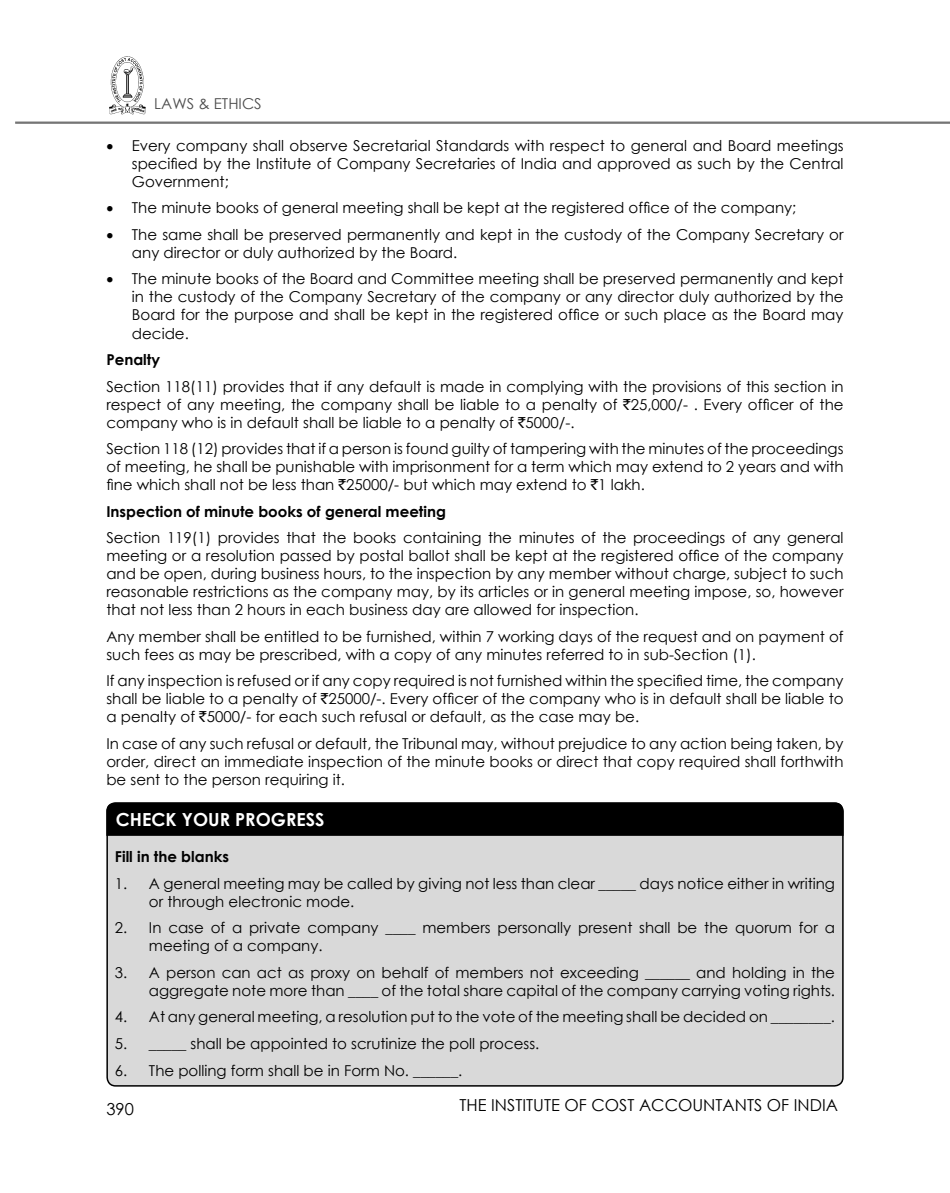
<style>
.page{position:relative;width:950px;height:1193px;background:#fff}
.page>*{position:absolute;margin:0;border:0;box-sizing:border-box;transform-origin:0 0}
.No_Spacing{font:700 18px "Century Gothic";color:#fff}
.t1{font:16.5px "Century Gothic";color:#000}
.List_Paragraph{font:15px/18px "Century Gothic";color:#000;text-align:justify}
.No_Spacing-2{font:15px/18px "Century Gothic";color:#000}
.No_Spacing-3{font:700 15px "Century Gothic";color:#000}
.t2{font:15px "Century Gothic";color:#4d4d4d}
.s1{font-family:"Rupee Foradian"}
</style>
<div class="page">
<svg style="left:15px;top:121px;width:934px;height:3px;background:#959595"></svg>
<div style="left:107px;top:803px;width:735px;height:282px;background:#d9d9d9;border-radius:9px"></div>
<div style="left:106px;top:802px;width:737px;height:33px;background:#000"></div>
<img style="left:110px;top:57px;width:35px;height:57px">
<p class="t2" style="left:154px;top:93px;width:109px">LAWS &amp; ETHICS</p>
<p class="List_Paragraph" style="left:132px;top:136px;width:713px;text-indent:-26px">• Every company shall observe Secretarial Standards with respect to general and Board meetings specified by the Institute of Company Secretaries of India and approved as such by the Central Government;</p>
<p class="List_Paragraph" style="left:106px;top:199px;width:691px">• The minute books of general meeting shall be kept at the registered office of the company;</p>
<p class="List_Paragraph" style="left:132px;top:225px;width:712px;text-indent:-26px">• The same shall be preserved permanently and kept in the custody of the Company Secretary or any director or duly authorized by the Board.</p>
<p class="List_Paragraph" style="left:132px;top:270px;width:713px;text-indent:-26px">• The minute books of the Board and Committee meeting shall be preserved permanently and kept in the custody of the Company Secretary of the company or any director duly authorized by the Board for the purpose and shall be kept in the registered office or such place as the Board may decide.</p>
<p class="No_Spacing-3" style="left:106px;top:348px;width:55px">Penalty</p>
<p class="List_Paragraph" style="left:106px;top:377px;width:738px">Section 118(11) provides that if any default is made in complying with the provisions of this section in respect of any meeting, the company shall be liable to a penalty of <span class="s1">`</span>25,000/- . Every officer of the company who is in default shall be liable to a penalty of <span class="s1">`</span>5000/-.</p>
<p class="List_Paragraph" style="left:106px;top:439px;width:738px">Section 118 (12) provides that if a person is found guilty of tampering with the minutes of the proceedings of meeting, he shall be punishable with imprisonment for a term which may extend to 2 years and with fine which shall not be less than <span class="s1">`</span>25000/- but which may extend to <span class="s1">`</span>1 lakh.</p>
<p class="No_Spacing-3" style="left:106px;top:499px;width:341px">Inspection of minute books of general meeting</p>
<p class="List_Paragraph" style="left:106px;top:528px;width:738px">Section 119(1) provides that the books containing the minutes of the proceedings of any general meeting or a resolution passed by postal ballot shall be kept at the registered office of the company and be open, during business hours, to the inspection by any member without charge, subject to such reasonable restrictions as the company may, by its articles or in general meeting impose, so, however that not less than 2 hours in each business day are allowed for inspection.</p>
<p class="List_Paragraph" style="left:106px;top:627px;width:738px">Any member shall be entitled to be furnished, within 7 working days of the request and on payment of such fees as may be prescribed, with a copy of any minutes referred to in sub-Section (1).</p>
<p class="List_Paragraph" style="left:106px;top:671px;width:738px">If any inspection is refused or if any copy required is not furnished within the specified time, the company shall be liable to a penalty of <span class="s1">`</span>25000/-. Every officer of the company who is in default shall be liable to a penalty of <span class="s1">`</span>5000/- for each such refusal or default, as the case may be.</p>
<p class="List_Paragraph" style="left:106px;top:734px;width:738px">In case of any such refusal or default, the Tribunal may, without prejudice to any action being taken, by order, direct an immediate inspection of the minute books or direct that copy required shall forthwith be sent to the person requiring it.</p>
<p class="No_Spacing" style="left:116px;top:805px;width:210px">CHECK YOUR PROGRESS</p>
<p class="No_Spacing-3" style="left:115px;top:845px;width:115px">Fill in the blanks</p>
<p class="No_Spacing-2" style="left:149px;top:874px;width:687px;text-indent:-34px">1. A general meeting may be called by giving not less than clear _____ days notice either in writing or through electronic mode.</p>
<p class="No_Spacing-2" style="left:149px;top:918px;width:687px;text-indent:-34px">2. In case of a private company ____ members personally present shall be the quorum for a meeting of a company.</p>
<p class="No_Spacing-2" style="left:115px;top:963px;width:721px;text-align:right">3. A person can act as proxy on behalf of members not exceeding ______ and holding in the aggregate note more than ____ of the total share capital of the company carrying voting rights.</p>
<p class="No_Spacing-2" style="left:115px;top:1007px;width:721px">4. At any general meeting, a resolution put to the vote of the meeting shall be decided on ________.</p>
<p class="No_Spacing-2" style="left:115px;top:1034px;width:426px">5. _____ shall be appointed to scrutinize the poll process.</p>
<p class="No_Spacing-2" style="left:115px;top:1060px;width:349px">6. The polling form shall be in Form No. ______.</p>
<p class="t1" style="left:459px;top:1092px;width:380px">THE INSTITUTE OF COST ACCOUNTANTS OF INDIA</p>
<p class="t1" style="left:106px;top:1096px;width:29px">390</p>
</div>
